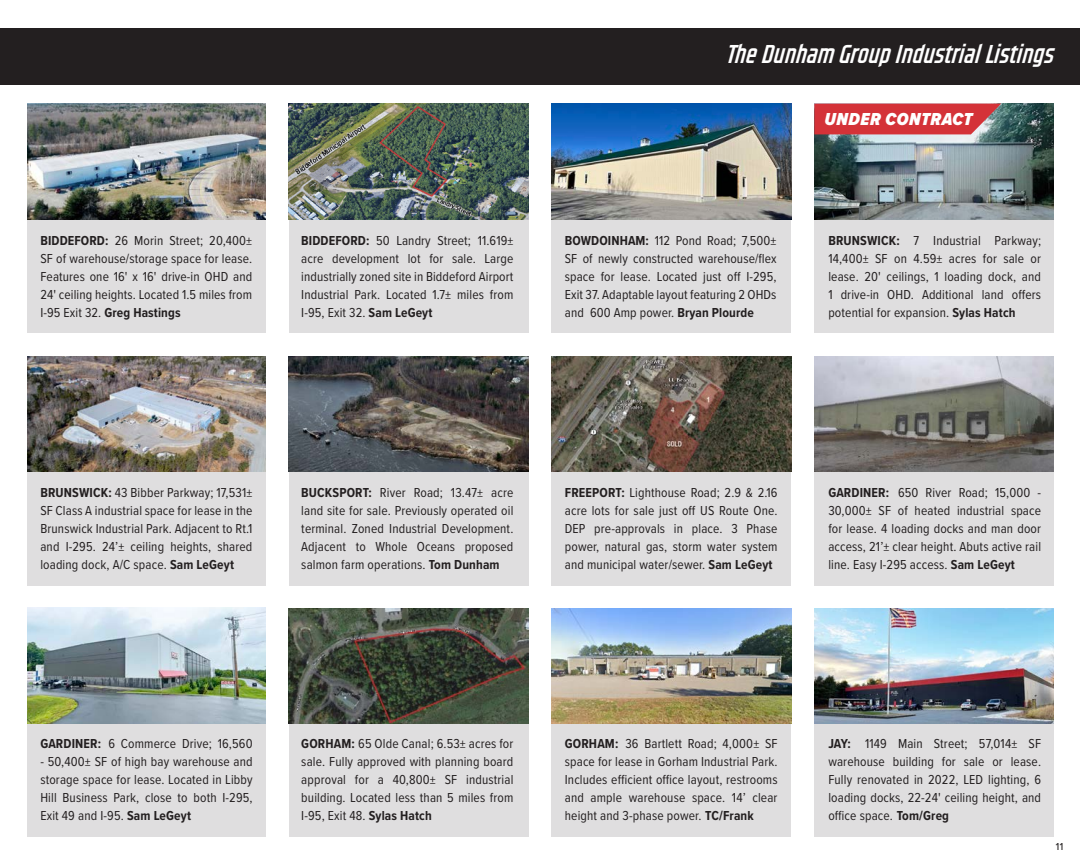
<style>
.page{position:relative;width:1080px;height:864px;background:#fff}
.page>*{position:absolute;margin:0;border:0;box-sizing:border-box;transform-origin:0 0}
.t1{font:italic 700 24px "CC Space Race";letter-spacing:-.005em;color:#fff}
.t2{font:italic 900 18px "Proxima Nova Cond";letter-spacing:.03em;color:#fff}
.t3{font:13.5px/18px "Proxima Nova Cond";letter-spacing:.01em;color:#231f20;text-align:justify}
.Subhead{font:500 10.5px "Proxima Nova Cond";color:#231f20}
.s1{font-weight:700}
</style>
<div class="page">
<div style="left:27px;top:104px;width:239px;height:229px;background:#dfdedf"></div>
<div style="left:27px;top:356px;width:238px;height:230px;background:#dfdedf"></div>
<div style="left:552px;top:608px;width:239px;height:228px;background:#dfdedf"></div>
<div style="left:289px;top:608px;width:239px;height:228px;background:#dfdedf"></div>
<div style="left:552px;top:356px;width:239px;height:230px;background:#dfdedf"></div>
<div style="left:289px;top:356px;width:239px;height:230px;background:#dfdedf"></div>
<div style="left:814px;top:356px;width:240px;height:230px;background:#dfdedf"></div>
<div style="left:27px;top:608px;width:238px;height:228px;background:#dfdedf"></div>
<div style="left:289px;top:104px;width:239px;height:229px;background:#dfdedf"></div>
<div style="left:552px;top:106px;width:239px;height:227px;background:#dfdedf"></div>
<div style="left:814px;top:104px;width:240px;height:229px;background:#dfdedf"></div>
<div style="left:0;top:28px;width:1080px;height:56px;background:#231f20"></div>
<img style="left:814px;top:356px;width:240px;height:116px">
<img style="left:289px;top:356px;width:239px;height:116px">
<img style="left:27px;top:356px;width:238px;height:116px">
<img style="left:814px;top:104px;width:240px;height:116px">
<img style="left:552px;top:356px;width:239px;height:116px">
<div style="left:814px;top:608px;width:240px;height:228px;background:#dfdedf"></div>
<img style="left:27px;top:104px;width:239px;height:116px">
<img style="left:552px;top:104px;width:239px;height:116px">
<img style="left:289px;top:104px;width:239px;height:116px">
<img style="left:27px;top:608px;width:238px;height:115px">
<img style="left:289px;top:608px;width:239px;height:116px">
<img style="left:552px;top:608px;width:239px;height:115px">
<img style="left:814px;top:608px;width:239px;height:116px">
<svg style="left:814px;top:104px;width:187px;height:30px;background:#ce3b41"></svg>
<p class="t1" style="left:726px;top:36px;width:329px">The Dunham Group Industrial Listings</p>
<p class="t3" style="left:301px;top:231px;width:214px"><span class="s1">BIDDEFORD:</span> 50 Landry Street; 11.619± acre development lot for sale. Large industrially zoned site in Biddeford Airport Industrial Park. Located 1.7± miles from I-95, Exit 32. <span class="s1">Sam LeGeyt</span></p>
<p class="t3" style="left:40px;top:231px;width:213px"><span class="s1">BIDDEFORD:</span> 26 Morin Street; 20,400± SF of warehouse/storage space for lease.<br>Features one 16' x 16' drive-in OHD and 24' ceiling heights. Located 1.5 miles from I-95 Exit 32. <span class="s1">Greg Hastings</span></p>
<p class="t3" style="left:565px;top:231px;width:213px"><span class="s1">BOWDOINHAM:</span> 112 Pond Road; 7,500± SF of newly constructed warehouse/flex space for lease. Located just off I-295, Exit 37. Adaptable layout featuring 2 OHDs and 600 Amp power. <span class="s1">Bryan Plourde</span></p>
<p class="t2" style="left:824px;top:105px;width:150px">UNDER CONTRACT</p>
<p class="t3" style="left:828px;top:231px;width:214px"><span class="s1">BRUNSWICK:</span> 7 Industrial Parkway; 14,400± SF on 4.59± acres for sale or lease. 20' ceilings, 1 loading dock, and 1 drive-in OHD. Additional land offers potential for expansion. <span class="s1">Sylas Hatch</span></p>
<p class="t3" style="left:40px;top:483px;width:214px"><span class="s1">BRUNSWICK:</span> 43 Bibber Parkway; 17,531± SF Class A industrial space for lease in the Brunswick Industrial Park. Adjacent to Rt.1 and I-295. 24’± ceiling heights, shared loading dock, A/C space. <span class="s1">Sam LeGeyt</span></p>
<p class="t3" style="left:301px;top:483px;width:214px"><span class="s1">BUCKSPORT:</span> River Road; 13.47± acre land site for sale. Previously operated oil terminal. Zoned Industrial Development.<br>Adjacent to Whole Oceans proposed salmon farm operations. <span class="s1">Tom Dunham</span></p>
<p class="t3" style="left:565px;top:483px;width:214px"><span class="s1">FREEPORT:</span> Lighthouse Road; 2.9 &amp; 2.16 acre lots for sale just off US Route One.<br>DEP pre-approvals in place. 3 Phase power, natural gas, storm water system and municipal water/sewer. <span class="s1">Sam LeGeyt</span></p>
<p class="t3" style="left:828px;top:483px;width:214px"><span class="s1">GARDINER:</span> 650 River Road; 15,000 - 30,000± SF of heated industrial space for lease. 4 loading docks and man door access, 21’± clear height. Abuts active rail line. Easy I-295 access. <span class="s1">Sam LeGeyt</span></p>
<p class="t3" style="left:40px;top:734px;width:214px"><span class="s1">GARDINER:</span> 6 Commerce Drive; 16,560</p>
<p class="t3" style="left:40px;top:752px;width:214px">- 50,400± SF of high bay warehouse and storage space for lease. Located in Libby Hill Business Park, close to both I-295, Exit 49 and I-95. <span class="s1">Sam LeGeyt</span></p>
<p class="t3" style="left:301px;top:734px;width:214px"><span class="s1">GORHAM:</span> 65 Olde Canal; 6.53± acres for sale. Fully approved with planning board approval for a 40,800± SF industrial building. Located less than 5 miles from I-95, Exit 48. <span class="s1">Sylas Hatch</span></p>
<p class="t3" style="left:565px;top:734px;width:214px"><span class="s1">GORHAM:</span> 36 Bartlett Road; 4,000± SF space for lease in Gorham Industrial Park.<br>Includes efficient office layout, restrooms and ample warehouse space. 14’ clear height and 3-phase power. <span class="s1">TC/Frank</span></p>
<p class="t3" style="left:828px;top:734px;width:214px"><span class="s1">JAY:</span> 1149 Main Street; 57,014± SF warehouse building for sale or lease.<br>Fully renovated in 2022, LED lighting, 6 loading docks, 22-24' ceiling height, and office space. <span class="s1">Tom/Greg</span></p>
<p class="Subhead" style="left:1056px;top:839px;width:9px">11</p>
</div>
